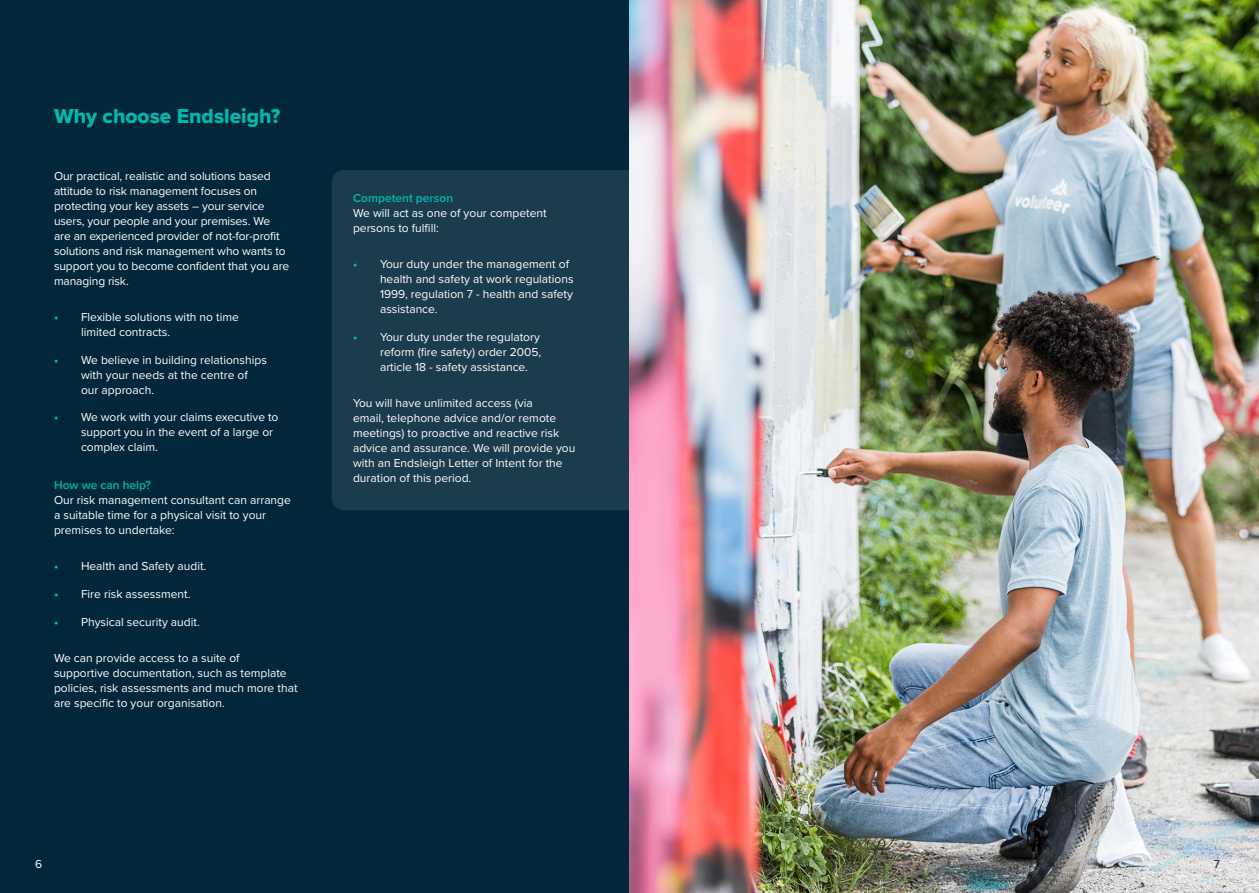
<style>
.page{position:relative;width:1259px;height:893px;background:#fff}
.page>*{position:absolute;margin:0;border:0;box-sizing:border-box;transform-origin:0 0}
.t1{font:21px "Proxima Nova Extrabld";color:#03b8aa}
.t2{font:12px/15px "Proxima Nova";color:#fff}
.t3{font:600 12px "Proxima Nova";color:#03b8aa}
.t4{font:12px "Proxima Nova";color:#02273a}
.s1{font-family:"Proxima Nova Extrabld";color:#03b8aa}
</style>
<div class="page">
<div style="left:0;top:0;width:629px;height:893px;background:#02273a"></div>
<img style="left:629px;top:0;width:630px;height:893px">
<div style="left:332px;top:170px;width:297px;height:340px;background:#1a3c4d"></div>
<p class="t1" style="left:54px;top:100px;width:228px">Why choose Endsleigh?</p>
<p class="t2" style="left:54px;top:168px;width:237px">Our practical, realistic and solutions based attitude to risk management focuses on protecting your key assets – your service users, your people and your premises. We are an experienced provider of not-for-profit solutions and risk management who wants to support you to become confident that you are managing risk.</p>
<p class="t2" style="left:81px;top:309px;width:159px;text-indent:-27px"><span class="s1">•</span> Flexible solutions with no time limited contracts.</p>
<p class="t2" style="left:81px;top:352px;width:187px;text-indent:-27px"><span class="s1">•</span> We believe in building relationships with your needs at the centre of our approach.</p>
<p class="t2" style="left:81px;top:409px;width:199px;text-indent:-27px"><span class="s1">•</span> We work with your claims executive to support you in the event of a large or complex claim.</p>
<p class="t3" style="left:54px;top:476px;width:99px">How we can help?</p>
<p class="t2" style="left:54px;top:492px;width:238px">Our risk management consultant can arrange a suitable time for a physical visit to your premises to undertake:</p>
<p class="t2" style="left:54px;top:558px;width:154px"><span class="s1">•</span> Health and Safety audit.</p>
<p class="t2" style="left:54px;top:586px;width:138px"><span class="s1">•</span> Fire risk assessment.</p>
<p class="t2" style="left:54px;top:614px;width:147px"><span class="s1">•</span> Physical security audit.</p>
<p class="t2" style="left:54px;top:650px;width:245px">We can provide access to a suite of supportive documentation, such as template policies, risk assessments and much more that are specific to your organisation.</p>
<p class="t3" style="left:353px;top:189px;width:102px">Competent person</p>
<p class="t2" style="left:353px;top:205px;width:195px">We will act as one of your competent persons to fulfill:</p>
<p class="t2" style="left:380px;top:256px;width:195px;text-indent:-27px"><span class="s1">•</span> Your duty under the management of health and safety at work regulations<br>1999, regulation 7 - health and safety assistance.</p>
<p class="t2" style="left:380px;top:329px;width:163px;text-align:justify;text-indent:-27px"><span class="s1">•</span> Your duty under the regulatory reform (fire safety) order 2005, article 18 - safety assistance.</p>
<p class="t2" style="left:353px;top:395px;width:224px">You will have unlimited access (via<br>email, telephone advice and/or remote meetings) to proactive and reactive risk advice and assurance. We will provide you with an Endsleigh Letter of Intent for the duration of this period.</p>
<p class="t2" style="left:35px;top:856px;width:9px">6</p>
<p class="t4" style="left:1213px;top:855px;width:8px">7</p>
</div>
